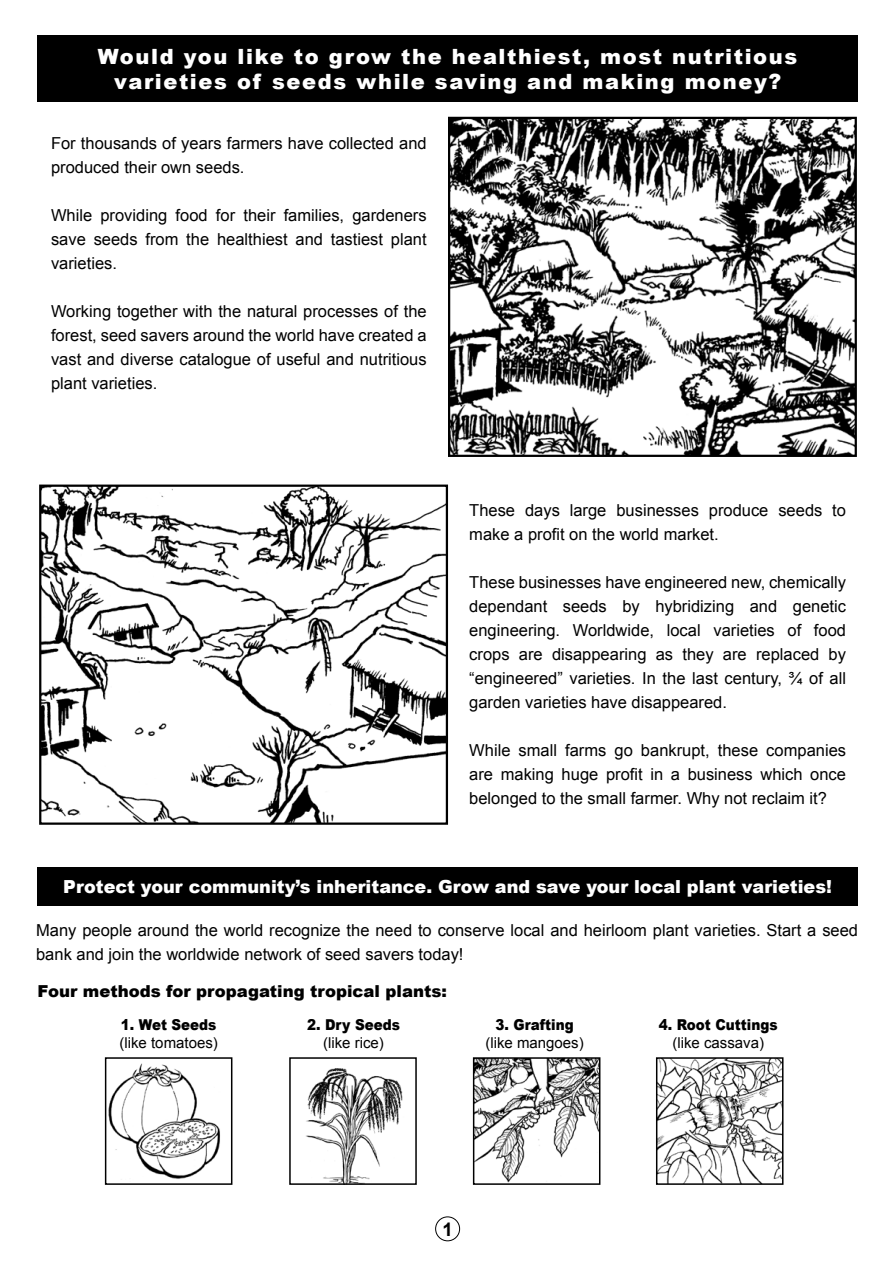
<style>
.page{position:relative;width:893px;height:1263px;background:#fff}
.page>*{position:absolute;margin:0;border:0;box-sizing:border-box;transform-origin:0 0}
.t1{font:900 21px/25.5px "Arial";letter-spacing:.075em;color:#fff;text-align:center}
.t2{font:700 18.75px "Arial";color:#000}
.t3{font:900 18px "Arial";color:#fff}
.t4{font:16.5px/24px "Arial";color:#000;text-align:justify}
.t5{font:900 16.5px "Arial";color:#000}
.t6{font:15px "Arial";color:#000}
.t7{font:900 15px "Arial";color:#000;scale:.9 1}
</style>
<div class="page">
<img style="left:42px;top:488px;width:403px;height:334px">
<div style="left:39px;top:485px;width:409px;height:340px;border:2px solid #000"></div>
<img style="left:451px;top:120px;width:403px;height:334px">
<div style="left:448px;top:117px;width:409px;height:340px;border:2px solid #000"></div>
<div style="left:435px;top:1216px;width:25px;height:25px;border:1px solid #000;border-radius:50%"></div>
<div style="left:37px;top:36px;width:821px;height:66px;background:#000"></div>
<div style="left:37px;top:868px;width:821px;height:38px;background:#000"></div>
<img style="left:108px;top:1063px;width:112px;height:116px">
<div style="left:105px;top:1057px;width:127px;height:128px;border:2px solid #000"></div>
<img style="left:306px;top:1068px;width:97px;height:114px">
<div style="left:289px;top:1057px;width:128px;height:128px;border:2px solid #000"></div>
<img style="left:476px;top:1060px;width:121px;height:122px">
<div style="left:473px;top:1057px;width:127px;height:128px;border:2px solid #000"></div>
<img style="left:659px;top:1060px;width:121px;height:122px">
<div style="left:656px;top:1057px;width:127px;height:128px;border:2px solid #000"></div>
<p class="t1" style="left:98px;top:44px;width:701px">Would you like to grow the healthiest, most nutritious varieties of seeds while saving and making money?</p>
<p class="t4" style="left:51px;top:131px;width:377px">For thousands of years farmers have collected and produced their own seeds.</p>
<p class="t4" style="left:51px;top:203px;width:377px">While providing food for their families, gardeners save seeds from the healthiest and tastiest plant varieties.</p>
<p class="t4" style="left:51px;top:299px;width:377px">Working together with the natural processes of the forest, seed savers around the world have created a vast and diverse catalogue of useful and nutritious plant varieties.</p>
<p class="t4" style="left:469px;top:498px;width:378px">These days large businesses produce seeds to make a profit on the world market.</p>
<p class="t4" style="left:469px;top:570px;width:378px">These businesses have engineered new, chemically dependant seeds by hybridizing and genetic engineering. Worldwide, local varieties of food crops are disappearing as they are replaced by “engineered” varieties. In the last century, ¾ of all garden varieties have disappeared.</p>
<p class="t4" style="left:469px;top:739px;width:378px">While small farms go bankrupt, these companies are making huge profit in a business which once belonged to the small farmer. Why not reclaim it?</p>
<p class="t3" style="left:63px;top:877px;width:770px">Protect your community’s inheritance. Grow and save your local plant varieties!</p>
<p class="t4" style="left:36px;top:918px;width:823px">Many people around the world recognize the need to conserve local and heirloom plant varieties. Start a seed bank and join the worldwide network of seed savers today!</p>
<p class="t5" style="left:38px;top:982px;width:411px">Four methods for propagating tropical plants:</p>
<p class="t7" style="left:121px;top:1017px;width:108px">1. Wet Seeds</p>
<p class="t6" style="left:119px;top:1033px;width:100px">(like tomatoes)</p>
<p class="t7" style="left:307px;top:1017px;width:105px">2. Dry Seeds</p>
<p class="t6" style="left:323px;top:1033px;width:62px">(like rice)</p>
<p class="t7" style="left:495px;top:1017px;width:88px">3. Grafting</p>
<p class="t6" style="left:485px;top:1033px;width:100px">(like mangoes)</p>
<p class="t2" style="left:442px;top:1218px;width:12px">1</p>
<p class="t7" style="left:659px;top:1017px;width:134px">4. Root Cuttings</p>
<p class="t6" style="left:672px;top:1033px;width:93px">(like cassava)</p>
</div>
